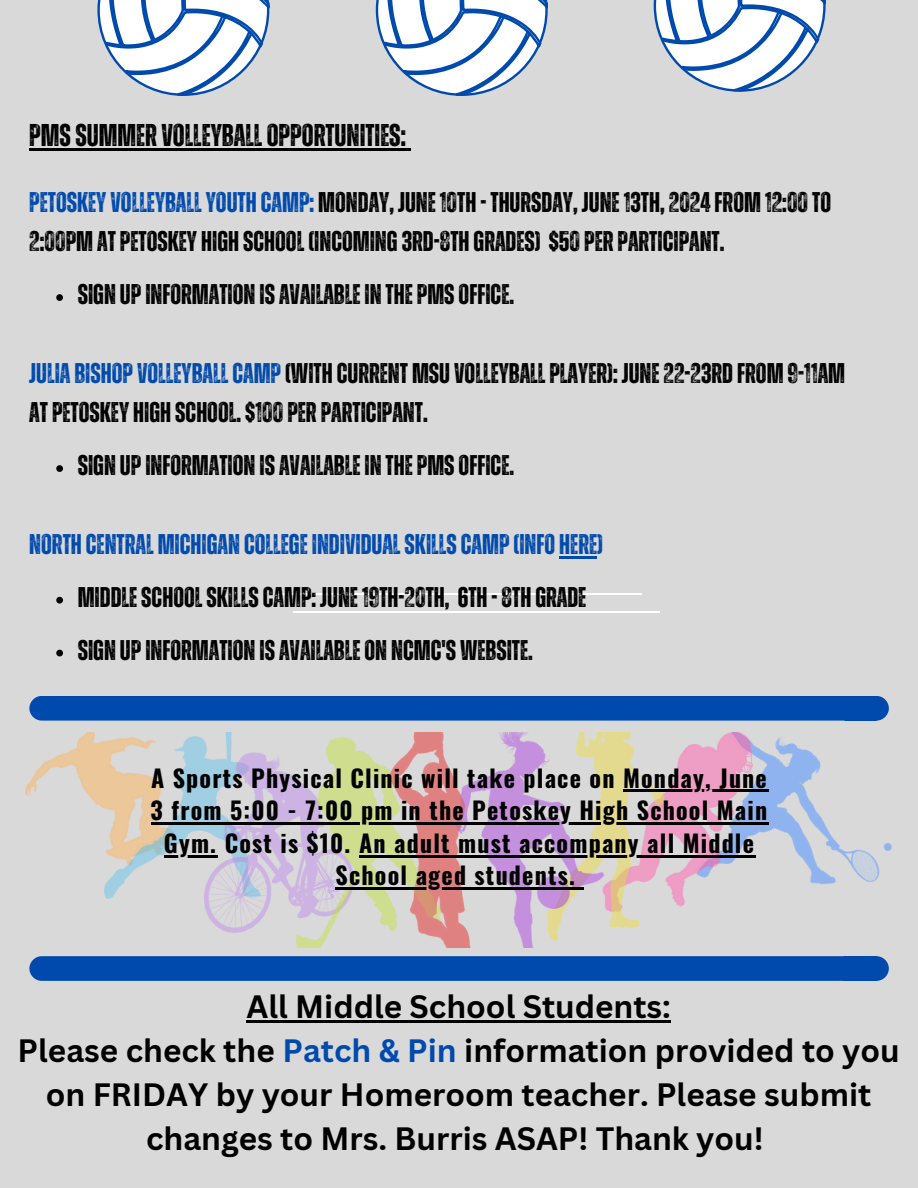
<style>
.page{position:relative;width:918px;height:1188px;background:#d9d9d9}
.page>*{position:absolute;margin:0;border:0;box-sizing:border-box;transform-origin:0 0}
.t1{font:700 31.5px/43.8px "Canva Sans";color:#000;text-align:center}
.t2{font:700 31.5px "Zuume Rough";color:#000}
.t3{font:700 28.5px/39.3px "Zuume Rough";color:#000}
.t4{font:700 28.5px "Zuume Rough";color:#004aad}
.t5{font:700 24px "Oswald";letter-spacing:.05em;color:#000}
.s1{color:#004aad}
</style>
<div class="page">
<hr style="left:275px;top:593px;width:367px;height:1px;background:#fff">
<hr style="left:293px;top:611px;width:367px;height:1px;background:#fff">
<svg style="left:29px;top:956px;width:860px;height:25px;background:#044cad"></svg>
<hr style="left:29px;top:148px;width:377px;height:2px;background:#000">
<svg style="left:56px;top:294px;width:7px;height:7px"></svg>
<svg style="left:56px;top:465px;width:7px;height:7px"></svg>
<hr style="left:559px;top:556px;width:38px;height:3px;background:#004aad">
<svg style="left:56px;top:597px;width:7px;height:7px"></svg>
<svg style="left:56px;top:650px;width:7px;height:6px"></svg>
<svg style="left:97px;top:0;width:172px;height:96px"></svg>
<svg style="left:376px;top:0;width:172px;height:96px"></svg>
<svg style="left:654px;top:0;width:172px;height:92px"></svg>
<div style="left:29px;top:696px;width:860px;height:25px;background:#004aad"></div>
<img style="left:26px;top:733px;width:866px;height:215px">
<hr style="left:623px;top:790px;width:145px;height:2px;background:#000">
<hr style="left:151px;top:822px;width:618px;height:3px;background:#000">
<hr style="left:164px;top:855px;width:53px;height:2px;background:#000">
<hr style="left:359px;top:855px;width:396px;height:2px;background:#000">
<hr style="left:336px;top:888px;width:240px;height:2px;background:#000">
<svg style="left:576px;top:888px;width:8px;height:2px"></svg>
<hr style="left:247px;top:1021px;width:424px;height:2px;background:#000">
<p class="t2" style="left:29px;top:120px;width:378px">PMSSUMMERVOLLEYBALLOPPORTUNITIES:</p>
<p class="t3" style="left:29px;top:184px;width:804px"><span class="s1">PETOSKEYVOLLEYBALLYOUTHCAMP:</span>MONDAY, JUNE10TH-THURSDAY, JUNE13TH,2024FROM12:00TO<br>2:00PMATPETOSKEYHIGHSCHOOL (INCOMING3RD-8THGRADES) $50PERPARTICIPANT.</p>
<p class="t3" style="left:78px;top:276px;width:438px">SIGN UPINFORMATION ISAVAILABLEIN THEPMSOFFICE.</p>
<h1 class="t3" style="left:29px;top:355px;width:817px"><span class="s1">JULIABISHOPVOLLEYBALLCAMP</span>(WITHCURRENTMSUVOLLEYBALLPLAYER): JUNE22-23RDFROM9-11AM<br>ATPETOSKEYHIGHSCHOOL.$100PERPARTICIPANT.</h1>
<h1 class="t3" style="left:78px;top:447px;width:438px">SIGN UPINFORMATION ISAVAILABLEIN THEPMSOFFICE.</h1>
<p class="t4" style="left:29px;top:531px;width:575px">NORTHCENTRALMICHIGAN COLLEGEINDIVIDUALSKILLSCAMP(INFOHERE)</p>
<h1 class="t3" style="left:78px;top:579px;width:510px">MIDDLESCHOOLSKILLSCAMP: JUNE19TH-20TH, 6TH-8THGRADE</h1>
<p class="t3" style="left:78px;top:632px;width:457px">SIGN UPINFORMATION ISAVAILABLEON NCMC'SWEBSITE.</p>
<h1 class="t5" style="left:151px;top:759px;width:617px">A Sports Physical Clinic will take place on Monday, June</h1>
<p class="t5" style="left:151px;top:792px;width:618px">3 from 5:00 - 7:00 pm in the Petoskey High School Main</p>
<p class="t5" style="left:164px;top:824px;width:592px">Gym. Cost is $10. An adult must accompany all Middle</p>
<p class="t5" style="left:336px;top:857px;width:241px">School aged students.</p>
<p class="t1" style="left:18px;top:984px;width:884px">All Middle School Students:<br>Please check the <span class="s1">Patch &amp; Pin</span> information provided to you on FRIDAY by your Homeroom teacher. Please submit changes to Mrs. Burris ASAP! Thank you!</p>
</div>
